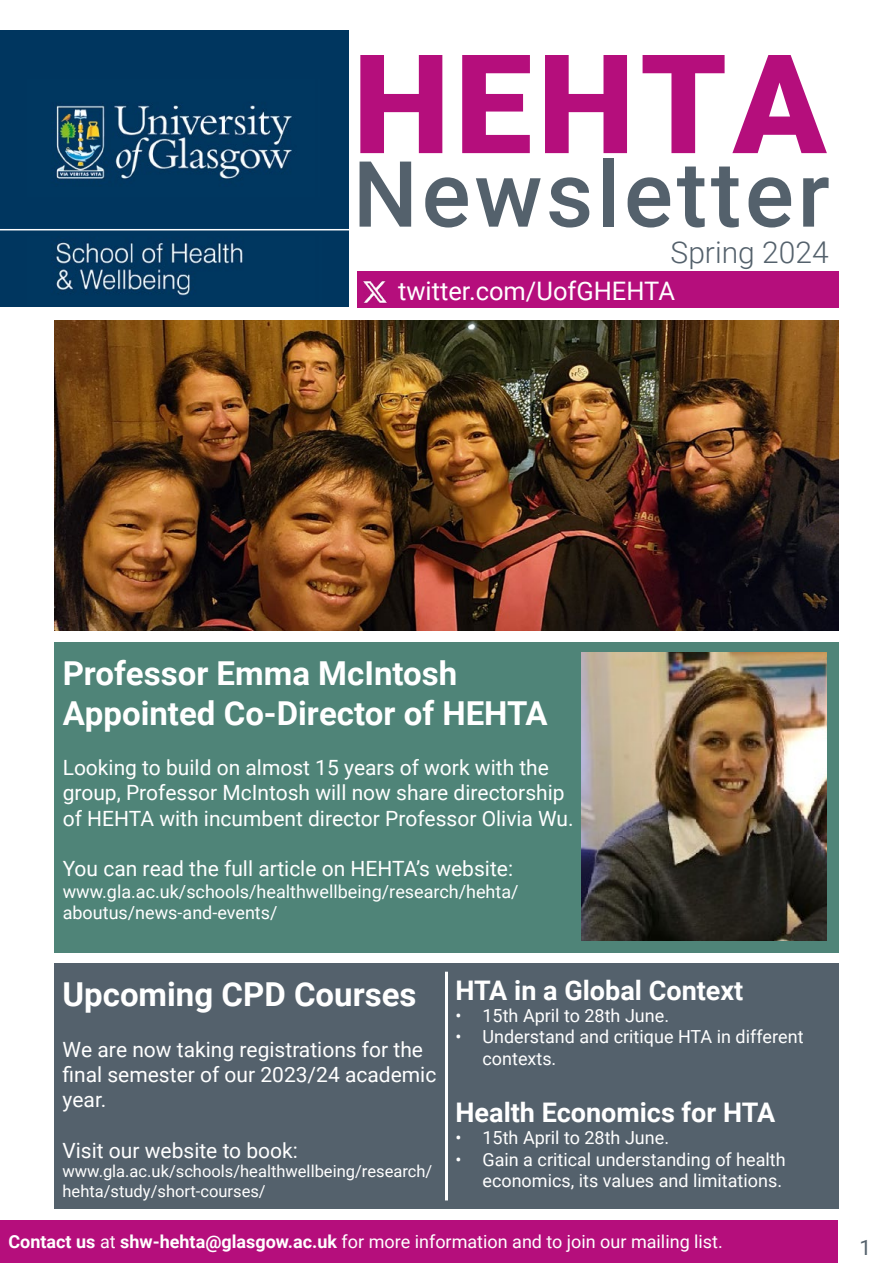
<style>
.page{position:relative;width:893px;height:1263px;background:#fff}
.page>*{position:absolute;margin:0;border:0;box-sizing:border-box;transform-origin:0 0}
.Subheading{font:900 138px "Roboto";letter-spacing:.04em;color:#b50e7c}
.Subheading-2{font:500 91.5px "Roboto";letter-spacing:.04em;color:#54616c}
.Subheading-3{font:700 33px/39.6px "Roboto";color:#fff}
.Subheading-4{font:300 30px "Roboto";color:#54616c}
.t1{font:700 27px "Roboto";color:#fff}
.Subheading-5{font:25.5px "Roboto";color:#fff}
.Paragraph_Style_1{font:21px/25.2px "Roboto";color:#fff}
.t2{font:21px "Roboto";color:#54616c}
.Paragraph_Style_1-2{font:18px/21.6px "Roboto";color:#fff}
.Subheading-6{font:18px "Roboto";color:#fff}
.Paragraph_Style_1-3{font:16.5px/19.8px "Roboto";color:#fff}
.s1{font-weight:700}
</style>
<div class="page">
<div style="left:0;top:30px;width:349px;height:277px;background:#00365f"></div>
<div style="left:357px;top:271px;width:482px;height:36px;background:#b50e7c"></div>
<img style="left:54px;top:320px;width:785px;height:311px">
<div style="left:54px;top:963px;width:785px;height:246px;background:#54616c"></div>
<div style="left:54px;top:642px;width:785px;height:310px;background:#4f8478"></div>
<img style="left:55px;top:242px;width:188px;height:54px">
<hr style="left:0;top:229px;width:855px;height:1px;background:#fff">
<img style="left:581px;top:653px;width:245px;height:287px">
<div style="left:0;top:1220px;width:838px;height:43px;background:#b50e7c"></div>
<img style="left:56px;top:105px;width:236px;height:75px">
<hr style="left:445px;top:972px;width:3px;height:228px;background:#fff">
<img style="left:363px;top:280px;width:23px;height:23px">
<h1 class="Subheading" style="left:353px;top:7px;width:475px">HEHTA</h1>
<h1 class="Subheading-2" style="left:353px;top:130px;width:478px">Newsletter</h1>
<h1 class="Subheading-4" style="left:671px;top:231px;width:160px">Spring 2024</h1>
<h1 class="Subheading-5" style="left:398px;top:273px;width:279px">twitter.com/UofGHEHTA</h1>
<h1 class="Subheading-3" style="left:63px;top:652px;width:487px">Professor Emma McIntosh<br>Appointed Co-Director of HEHTA</h1>
<p class="Paragraph_Style_1" style="left:63px;top:754px;width:513px">Looking to build on almost 15 years of work with the group, Professor McIntosh will now share directorship of HEHTA with incumbent director Professor Olivia Wu.</p>
<p class="Paragraph_Style_1" style="left:63px;top:855px;width:452px">You can read the full article on HEHTA’s website:</p>
<p class="Paragraph_Style_1-2" style="left:63px;top:880px;width:457px">www.gla.ac.uk/schools/healthwellbeing/research/hehta/ aboutus/news-and-events/</p>
<h1 class="Subheading-3" style="left:63px;top:973px;width:356px">Upcoming CPD Courses</h1>
<p class="Paragraph_Style_1" style="left:63px;top:1036px;width:375px">We are now taking registrations for the final semester of our 2023/24 academic year.</p>
<p class="Paragraph_Style_1" style="left:63px;top:1137px;width:237px">Visit our website to book:</p>
<p class="Paragraph_Style_1-3" style="left:63px;top:1161px;width:371px">www.gla.ac.uk/schools/healthwellbeing/research/ hehta/study/short-courses/</p>
<h2 class="t1" style="left:455px;top:971px;width:289px">HTA in a Global Context</h2>
<p class="Paragraph_Style_1-2" style="left:455px;top:1004px;width:215px">• 15th April to 28th June.</p>
<p class="Paragraph_Style_1-2" style="left:482px;top:1025px;width:323px;text-indent:-27px">• Understand and critique HTA in different contexts.</p>
<h2 class="t1" style="left:455px;top:1094px;width:321px">Health Economics for HTA</h2>
<p class="Paragraph_Style_1-2" style="left:455px;top:1126px;width:215px">• 15th April to 28th June.</p>
<p class="Paragraph_Style_1-2" style="left:455px;top:1148px;width:332px;text-align:right">• Gain a critical understanding of health economics, its values and limitations.</p>
<h1 class="Subheading-6" style="left:9px;top:1229px;width:716px"><span class="s1">Contact us</span> at <span class="s1">shw-hehta@glasgow.ac.uk</span> for more information and to join our mailing list.</h1>
<p class="t2" style="left:859px;top:1233px;width:13px">1</p>
</div>
